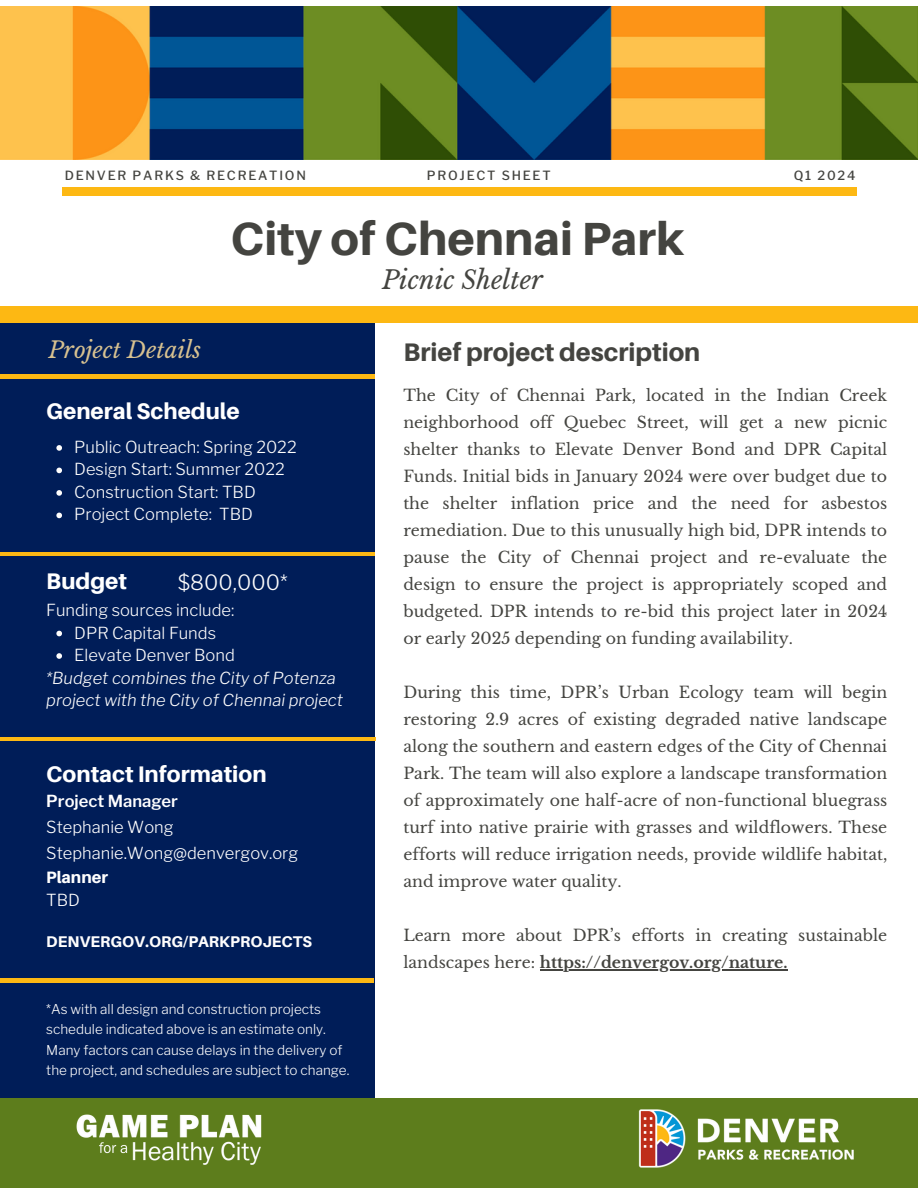
<style>
.page{position:relative;width:918px;height:1188px;background:#fff}
.page>*{position:absolute;margin:0;border:0;box-sizing:border-box;transform-origin:0 0}
.t1{font:800 46.5px "Aileron";color:#444440}
.t2{font:800 25.35px "Aileron";color:#444440}
.t3{font:italic 25.35px "Libre Baskerville";color:#444440}
.t4{font:800 22.5px "Aileron";color:#fff}
.t5{font:italic 22.5px "Libre Baskerville";color:#d7c190}
.t6{font:300 21px "Libre Franklin";color:#fefdfd}
.t7{font:300 16.5px "Libre Franklin";color:#fefdfd}
.t8{font:italic 300 16.5px/22.5px "Libre Franklin";color:#fefdfd}
.t9{font:300 16.5px "Libre Franklin";color:#fff}
.t10{font:600 16.5px "Libre Franklin";color:#fff}
.t11{font:800 16.5px "Aileron";color:#fff}
.t12{font:15.75px/27px "Libre Baskerville";color:#444440;text-align:justify}
.t13{font:800 15.45px "Aileron";color:#fefdfd}
.Footnote{font:300 13.5px/20.2px "Libre Franklin";color:#fefdfd}
.t14{font:500 12.6px "Libre Franklin";letter-spacing:.14em;color:#444440}
.s1{font-weight:700}
</style>
<div class="page">
<div style="left:0;top:315px;width:375px;height:790px;background:#001d58"></div>
<hr style="left:0;top:552px;width:375px;height:4px;background:#fdb813">
<hr style="left:0;top:737px;width:375px;height:4px;background:#fdb813">
<hr style="left:0;top:375px;width:375px;height:3px;background:#fdb813">
<img style="left:0;top:6px;width:918px;height:153px">
<div style="left:0;top:306px;width:918px;height:16px;background:#fdb813"></div>
<div style="left:63px;top:187px;width:794px;height:8px;background:#fdb813"></div>
<hr style="left:0;top:979px;width:374px;height:3px;background:#fdb813">
<svg style="left:56px;top:445px;width:6px;height:6px"></svg>
<svg style="left:56px;top:468px;width:6px;height:5px"></svg>
<svg style="left:56px;top:490px;width:6px;height:6px"></svg>
<svg style="left:56px;top:513px;width:6px;height:5px"></svg>
<svg style="left:56px;top:631px;width:6px;height:5px"></svg>
<svg style="left:56px;top:653px;width:6px;height:6px"></svg>
<hr style="left:540px;top:969px;width:248px;height:2px;background:#444440">
<div style="left:0;top:1098px;width:918px;height:90px;background:#5d7d1c"></div>
<img style="left:76px;top:1114px;width:186px;height:51px">
<img style="left:638px;top:1109px;width:216px;height:59px">
<p class="t14" style="left:65px;top:168px;width:243px">DENVER PARKS &amp; RECREATION</p>
<p class="t14" style="left:427px;top:168px;width:125px">PROJECT SHEET</p>
<p class="t14" style="left:794px;top:168px;width:63px">Q1 2024</p>
<h1 class="t1" style="left:231px;top:210px;width:455px">City of Chennai Park</h1>
<h2 class="t3" style="left:382px;top:264px;width:162px">Picnic Shelter</h2>
<p class="t5" style="left:49px;top:336px;width:154px">Project Details</p>
<h2 class="t2" style="left:403px;top:336px;width:298px">Brief project description</h2>
<p class="t4" style="left:46px;top:398px;width:195px">General Schedule</p>
<p class="t7" style="left:74px;top:437px;width:224px">Public Outreach: Spring 2022</p>
<p class="t7" style="left:74px;top:460px;width:212px">Design Start: Summer 2022</p>
<p class="t7" style="left:74px;top:482px;width:183px">Construction Start: TBD</p>
<p class="t7" style="left:74px;top:505px;width:180px">Project Complete: TBD</p>
<p class="t4" style="left:46px;top:567px;width:82px">Budget</p>
<p class="t6" style="left:178px;top:570px;width:111px">$800,000*</p>
<p class="t7" style="left:46px;top:600px;width:190px">Funding sources include:</p>
<p class="t7" style="left:74px;top:623px;width:143px">DPR Capital Funds</p>
<p class="t7" style="left:74px;top:645px;width:162px">Elevate Denver Bond</p>
<p class="t8" style="left:46px;top:666px;width:298px">*Budget combines the City of Potenza project with the City of Chennai project</p>
<p class="t4" style="left:46px;top:760px;width:222px">Contact Information</p>
<p class="t10" style="left:46px;top:791px;width:133px">Project Manager</p>
<p class="t9" style="left:46px;top:817px;width:129px">Stephanie Wong</p>
<p class="t9" style="left:46px;top:843px;width:253px">Stephanie.Wong@denvergov.org</p>
<p class="t11" style="left:46px;top:867px;width:63px">Planner</p>
<p class="t9" style="left:46px;top:890px;width:35px">TBD</p>
<p class="t13" style="left:46px;top:932px;width:267px">DENVERGOV.ORG/PARKPROJECTS</p>
<p class="Footnote" style="left:46px;top:999px;width:305px">*As with all design and construction projects schedule indicated above is an estimate only.<br>Many factors can cause delays in the delivery of the project, and schedules are subject to change.</p>
<p class="t12" style="left:403px;top:382px;width:485px">The City of Chennai Park, located in the Indian Creek neighborhood off Quebec Street, will get a new picnic shelter thanks to Elevate Denver Bond and DPR Capital Funds. Initial bids in January 2024 were over budget due to the shelter inflation price and the need for asbestos remediation. Due to this unusually high bid, DPR intends to pause the City of Chennai project and re-evaluate the design to ensure the project is appropriately scoped and budgeted. DPR intends to re-bid this project later in 2024 or early 2025 depending on funding availability.</p>
<p class="t12" style="left:403px;top:679px;width:485px">During this time, DPR’s Urban Ecology team will begin restoring 2.9 acres of existing degraded native landscape along the southern and eastern edges of the City of Chennai Park. The team will also explore a landscape transformation of approximately one half-acre of non-functional bluegrass turf into native prairie with grasses and wildflowers. These efforts will reduce irrigation needs, provide wildlife habitat, and improve water quality.</p>
<p class="t12" style="left:403px;top:922px;width:485px">Learn more about DPR’s efforts in creating sustainable landscapes here: <span class="s1">https://denvergov.org/nature.</span></p>
</div>
